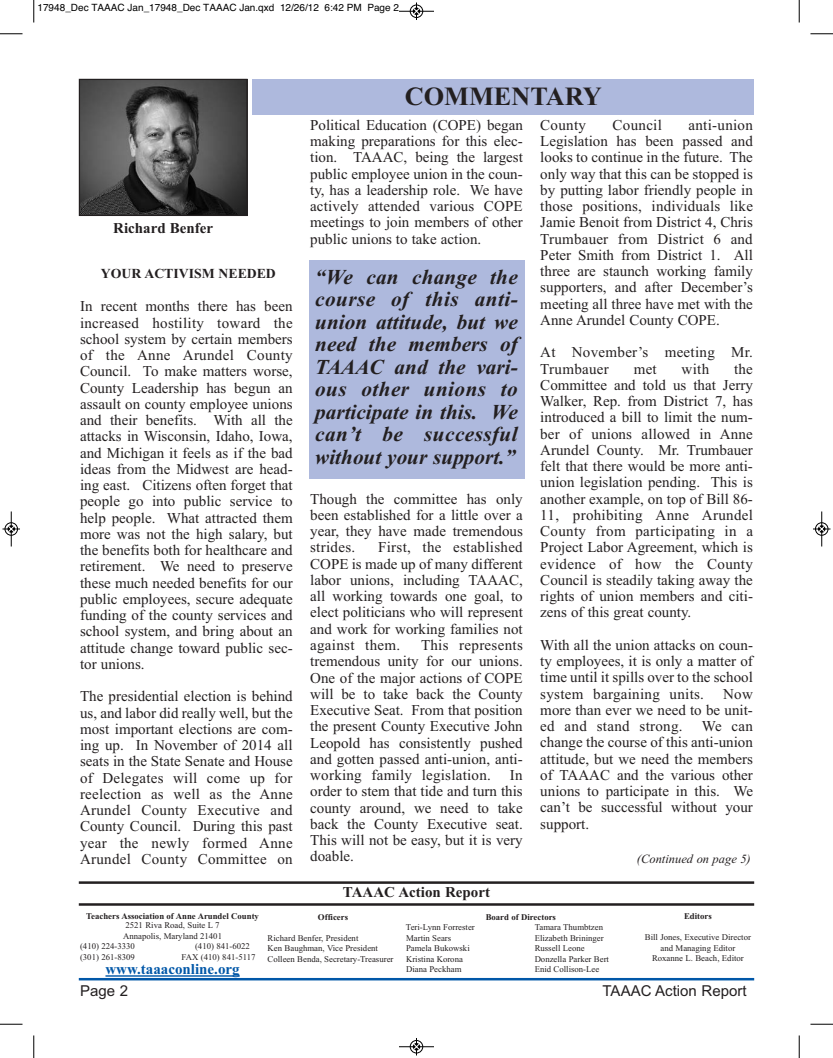
<style>
.page{position:relative;width:833px;height:1058px;background:#fff}
.page>*{position:absolute;margin:0;border:0;box-sizing:border-box;transform-origin:0 0}
.t1{font:700 26.25px "Times New Roman";color:#231f20}
.t2{font:italic 700 21.25px/22.5px "Times New Roman";color:#231f20;text-align:justify}
.t3{font:15px/16.2px "Times New Roman";color:#231f20;text-align:justify}
.t4{font:15px/16.2px "Times New Roman";letter-spacing:.02em;color:#231f20}
.t5{font:700 15px "Times New Roman";color:#231f20}
.t6{font:15px "Arial";color:#231f20}
.t7{font:700 15px "Times New Roman";color:#0157a8}
.t8{font:700 13.75px "Times New Roman";color:#231f20}
.t9{font:italic 12.5px "Times New Roman";color:#231f20}
.t10{font:10px "Helvetica";color:#000}
.t11{font:8.75px/10.5px "Times New Roman";color:#231f20}
.t12{font:700 8.75px "Times New Roman";color:#231f20}
</style>
<div class="page">
<img style="left:81px;top:81px;width:165px;height:133px">
<div style="left:79px;top:79px;width:169px;height:137px;border:1px solid #231f20"></div>
<div style="left:252px;top:79px;width:502px;height:35px;background:#aeb9dd"></div>
<hr style="left:105px;top:975px;width:135px;height:1px;background:#0157a8">
<hr style="left:79px;top:881px;width:675px;height:2px;background:#231f20">
<hr style="left:79px;top:903px;width:675px;height:2px;background:#231f20">
<div style="left:309px;top:260px;width:215px;height:218px;background:#aeb9dd"></div>
<hr style="left:79px;top:978px;width:675px;height:2px;background:#0157a8">
<svg style="left:33px;top:0;width:2px;height:22px"></svg>
<svg style="left:0;top:33px;width:22px;height:2px"></svg>
<svg style="left:798px;top:0;width:2px;height:22px"></svg>
<svg style="left:810px;top:33px;width:22px;height:2px"></svg>
<svg style="left:33px;top:1035px;width:2px;height:23px"></svg>
<svg style="left:0;top:1023px;width:22px;height:2px"></svg>
<svg style="left:798px;top:1035px;width:2px;height:23px"></svg>
<svg style="left:810px;top:1023px;width:22px;height:2px"></svg>
<hr style="left:399px;top:11px;width:35px;height:1px;background:#000">
<div style="left:410px;top:5px;width:13px;height:13px;border:1px solid #000;border-radius:50%"></div>
<svg style="left:413px;top:2px;width:6px;height:18px"></svg>
<hr style="left:399px;top:1046px;width:35px;height:1px;background:#000">
<div style="left:410px;top:1040px;width:13px;height:13px;border:1px solid #000;border-radius:50%"></div>
<svg style="left:413px;top:1038px;width:6px;height:17px"></svg>
<hr style="left:11px;top:511px;width:1px;height:35px;background:#000">
<div style="left:5px;top:522px;width:13px;height:13px;border:1px solid #000;border-radius:50%"></div>
<svg style="left:2px;top:526px;width:18px;height:6px"></svg>
<hr style="left:821px;top:511px;width:1px;height:35px;background:#000">
<div style="left:815px;top:522px;width:13px;height:13px;border:1px solid #000;border-radius:50%"></div>
<svg style="left:813px;top:526px;width:17px;height:6px"></svg>
<p class="t10" style="left:38px;top:2px;width:363px">17948_Dec TAAAC Jan_17948_Dec TAAAC Jan.qxd 12/26/12 6:42 PM Page 2</p>
<p class="t5" style="left:113px;top:219px;width:101px">Richard Benfer</p>
<p class="t8" style="left:101px;top:265px;width:176px">YOUR ACTIVISM NEEDED</p>
<p class="t3" style="left:80px;top:298px;width:214px">In recent months there has been increased hostility toward the school system by certain members of the Anne Arundel County Council. To make matters worse, County Leadership has begun an assault on county employee unions and their benefits. With all the attacks in Wisconsin, Idaho, Iowa, and Michigan it feels as if the bad ideas from the Midwest are head&shy;ing east. Citizens often forget that people go into public service to help people. What attracted them more was not the high salary, but the benefits both for healthcare and retirement. We need to preserve these much needed benefits for our public employees, secure adequate funding of the county services and school system, and bring about an attitude change toward public sec&shy;tor unions.</p>
<p class="t3" style="left:80px;top:688px;width:214px">The presidential election is behind us, and labor did really well, but the most important elections are com&shy;ing up. In November of 2014 all seats in the State Senate and House of Delegates will come up for reelection as well as the Anne Arundel County Executive and County Council. During this past year the newly formed Anne Arundel County Committee on</p>
<h1 class="t1" style="left:405px;top:80px;width:198px">COMMENTARY</h1>
<p class="t3" style="left:310px;top:116px;width:214px">Political Education (COPE) began making preparations for this elec&shy;tion. TAAAC, being the largest public employee union in the coun&shy;ty, has a leadership role. We have actively attended various COPE meetings to join members of other public unions to take action.</p>
<h2 class="t2" style="left:315px;top:265px;width:204px">“We can change the course of this anti&shy;union attitude, but we need the members of TAAAC and the vari&shy;ous other unions to participate in this. We can’t be successful without your support.”</h2>
<p class="t3" style="left:310px;top:490px;width:214px">Though the committee has only been established for a little over a year, they have made tremendous strides.</p>
<p class="t3" style="left:310px;top:539px;width:214px;text-indent:68px">First, the established COPE is made up of many different labor unions, including TAAAC, all working towards one goal, to elect politicians who will represent and work for working families not against them.</p>
<p class="t3" style="left:310px;top:636px;width:214px;text-indent:111px">This represents tremendous unity for our unions.<br>One of the major actions of COPE will be to take back the County Executive Seat. From that position the present County Executive John Leopold has consistently pushed and gotten passed anti-union, anti&shy;working family legislation.</p>
<p class="t3" style="left:310px;top:766px;width:214px;text-indent:200px">In order to stem that tide and turn this county around, we need to take back the County Executive seat.<br>This will not be easy, but it is very doable.</p>
<p class="t5" style="left:343px;top:883px;width:149px">TAAAC Action Report</p>
<p class="t3" style="left:540px;top:116px;width:214px;text-indent:148px">anti-union Legislation has been passed and looks to continue in the future. The only way that this can be stopped is by putting labor friendly people in those positions, individuals like Jamie Benoit from District 4, Chris Trumbauer from District 6 and Peter Smith from District 1. All three are staunch working family supporters, and after December’s meeting all three have met with the Anne Arundel County COPE.</p>
<p class="t4" style="left:540px;top:344px;width:214px">At November’s meeting Mr.<br>Trumbauer</p>
<p class="t3" style="left:540px;top:116px;width:47px">County</p>
<p class="t4" style="left:612px;top:116px;width:51px">Council</p>
<p class="t3" style="left:540px;top:360px;width:214px;text-indent:194px">the Committee and told us that Jerry Walker, Rep. from District 7, has introduced a bill to limit the num&shy;ber of unions allowed in Anne Arundel County. Mr. Trumbauer felt that there would be more anti&shy;union legislation pending. This is another example, on top of Bill 86- 11, prohibiting Anne Arundel County from participating in a Project Labor Agreement, which is evidence of how the County Council is steadily taking away the rights of union members and citi&shy;zens of this great county.</p>
<p class="t3" style="left:540px;top:636px;width:214px">With all the union attacks on coun&shy;ty employees, it is only a matter of time until it spills over to the school system bargaining units.</p>
<p class="t3" style="left:633px;top:360px;width:25px">met</p>
<p class="t3" style="left:681px;top:360px;width:29px">with</p>
<p class="t3" style="left:540px;top:685px;width:214px;text-indent:183px">Now more than ever we need to be unit&shy;ed and stand strong.</p>
<p class="t3" style="left:540px;top:718px;width:214px;text-indent:161px">We can change the course of this anti-union attitude, but we need the members of TAAAC and the various other unions to participate in this. We can’t be successful without your support.</p>
<p class="t9" style="left:637px;top:851px;width:115px">(Continued on page 5)</p>
<p class="t12" style="left:86px;top:910px;width:174px">Teachers Association of Anne Arundel County</p>
<p class="t11" style="left:125px;top:919px;width:96px">2521 Riva Road, Suite L 7</p>
<p class="t11" style="left:123px;top:930px;width:100px">Annapolis, Maryland 21401</p>
<p class="t11" style="left:80px;top:940px;width:56px">(410) 224-3330</p>
<p class="t11" style="left:195px;top:940px;width:56px">(410) 841-6022</p>
<p class="t11" style="left:80px;top:951px;width:56px">(301) 261-8309</p>
<p class="t11" style="left:182px;top:951px;width:75px">FAX (410) 841-5117</p>
<p class="t7" style="left:105px;top:960px;width:136px">www.taaaconline.org</p>
<p class="t12" style="left:318px;top:911px;width:32px">Officers</p>
<p class="t11" style="left:268px;top:932px;width:127px">Richard Benfer, President<br>Ken Baughman, Vice President<br>Colleen Benda, Secretary-Treasurer</p>
<p class="t12" style="left:485px;top:911px;width:72px">Board of Directors</p>
<p class="t11" style="left:406px;top:922px;width:70px">Teri-Lynn Forrester</p>
<p class="t11" style="left:535px;top:922px;width:70px">Tamara Thumbtzen</p>
<p class="t11" style="left:406px;top:932px;width:47px">Martin Sears</p>
<p class="t11" style="left:534px;top:932px;width:70px">Elizabeth Brininger</p>
<p class="t11" style="left:406px;top:943px;width:65px">Pamela Bukowski</p>
<p class="t11" style="left:534px;top:943px;width:52px">Russell Leone</p>
<p class="t11" style="left:406px;top:953px;width:58px">Kristina Korona</p>
<p class="t11" style="left:534px;top:953px;width:76px">Donzella Parker Bert</p>
<p class="t11" style="left:406px;top:964px;width:57px">Diana Peckham</p>
<p class="t11" style="left:534px;top:964px;width:66px">Enid Collison-Lee</p>
<p class="t12" style="left:684px;top:910px;width:29px">Editors</p>
<p class="t11" style="left:644px;top:931px;width:108px;text-align:center">Bill Jones, Executive Director and Managing Editor<br>Roxanne L. Beach, Editor</p>
<p class="t6" style="left:80px;top:982px;width:49px">Page 2</p>
<p class="t6" style="left:602px;top:982px;width:145px">TAAAC Action Report</p>
</div>
